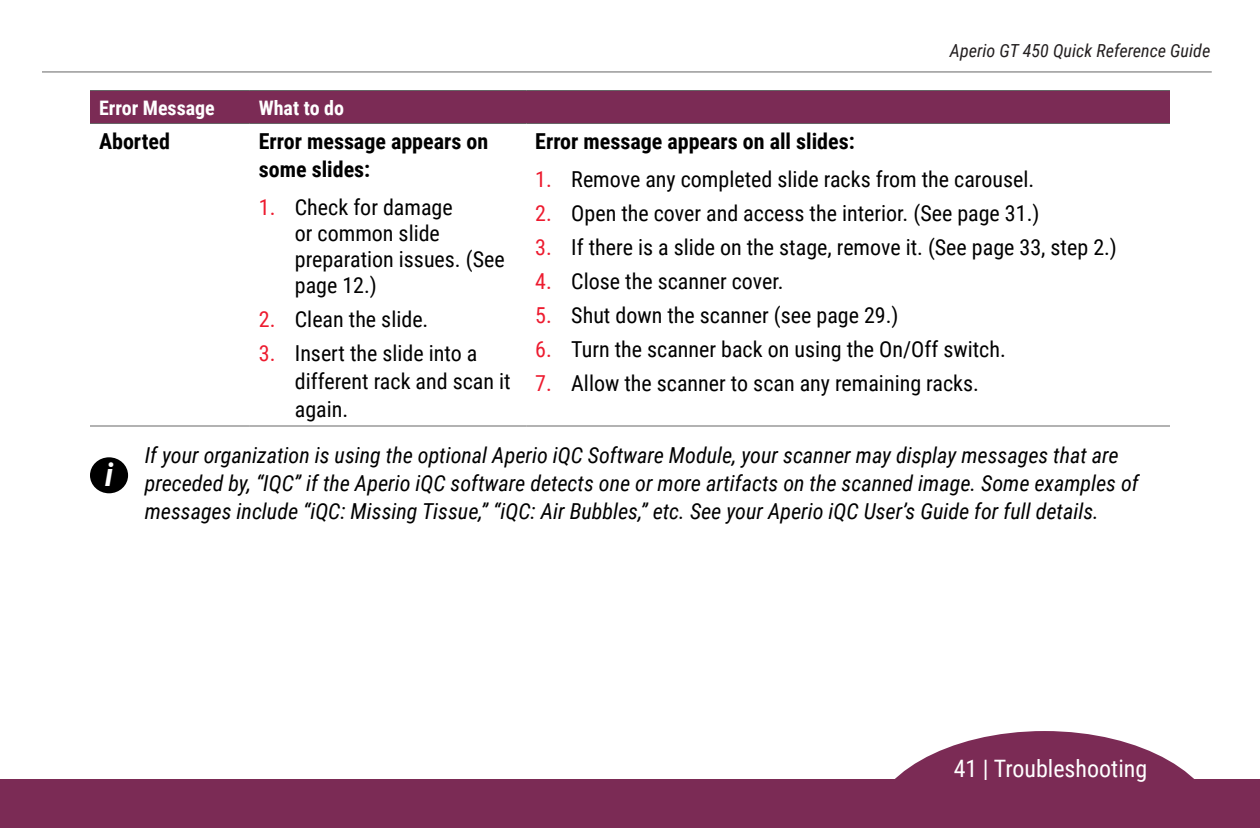
<style>
.page{position:relative;width:1260px;height:828px;background:#fff}
.page>*{position:absolute;margin:0;border:0;box-sizing:border-box;transform-origin:0 0}
.t1{font:italic 700 32px "Roboto Condensed";color:#fff}
.t2{font:24px "Roboto Condensed";color:#fff}
.t3{font:22px/26px "Roboto Condensed";color:#000}
.Body_italic{font:italic 22px/28px "Roboto Condensed";color:#000}
.Body_bold{font:700 22px/28px "Roboto Condensed";color:#000}
.Table_cell_11pt_space_after{font:700 22px "Roboto Condensed";color:#000}
.Table_cell_10pt_space_after_WHITE{font:700 20px "Roboto Condensed";color:#fff}
.t4{font:italic 18px "Roboto Condensed";color:#231f20}
.s1{color:#ed1b2f}
</style>
<div class="page">
<hr style="left:42px;top:72px;width:1170px;height:1px;background:#666">
<div style="left:18px;top:780px;width:1242px;height:48px;background:#7b2b55"></div>
<svg style="left:870px;top:731px;width:349px;height:49px"></svg>
<div style="left:90px;top:91px;width:1080px;height:32px;background:#7b2b55"></div>
<hr style="left:90px;top:90px;width:160px;height:1px;background:#666">
<hr style="left:250px;top:90px;width:276px;height:1px;background:#666">
<hr style="left:526px;top:90px;width:644px;height:1px;background:#666">
<hr style="left:90px;top:123px;width:160px;height:1px;background:#666">
<hr style="left:250px;top:123px;width:276px;height:1px;background:#666">
<hr style="left:526px;top:123px;width:644px;height:1px;background:#666">
<hr style="left:90px;top:426px;width:160px;height:1px;background:#666">
<hr style="left:250px;top:426px;width:276px;height:1px;background:#666">
<hr style="left:526px;top:426px;width:644px;height:1px;background:#666">
<div style="left:90px;top:457px;width:38px;height:36px;background:#000;border-radius:50%"></div>
<p class="Table_cell_10pt_space_after_WHITE" style="left:99px;top:93px;width:117px">Error Message</p>
<p class="Table_cell_10pt_space_after_WHITE" style="left:259px;top:93px;width:87px">What to do</p>
<p class="Table_cell_11pt_space_after" style="left:99px;top:126px;width:73px">Aborted</p>
<p class="Body_bold" style="left:259px;top:126px;width:231px">Error message appears on some slides:</p>
<p class="t3" style="left:295px;top:193px;width:211px;text-indent:-36px"><span class="s1">1.</span> Check for damage<br>or common slide preparation issues. (See page 12.)</p>
<p class="t3" style="left:259px;top:305px;width:171px"><span class="s1">2.</span> Clean the slide.</p>
<p class="t3" style="left:295px;top:338px;width:217px;line-height:28px;text-indent:-36px"><span class="s1">3.</span> Insert the slide into a different rack and scan it again.</p>
<p class="t4" style="left:950px;top:38px;width:262px">Aperio GT 450 Quick Reference Guide</p>
<p class="Body_bold" style="left:535px;top:126px;width:321px">Error message appears on all slides:</p>
<p class="t3" style="left:535px;top:165px;width:500px"><span class="s1">1.</span> Remove any completed slide racks from the carousel.</p>
<p class="t3" style="left:535px;top:199px;width:506px"><span class="s1">2.</span> Open the cover and access the interior. (See page 31.)</p>
<p class="t3" style="left:535px;top:233px;width:583px"><span class="s1">3.</span> If there is a slide on the stage, remove it. (See page 33, step 2.)</p>
<p class="t3" style="left:535px;top:267px;width:250px"><span class="s1">4.</span> Close the scanner cover.</p>
<p class="t3" style="left:535px;top:301px;width:365px"><span class="s1">5.</span> Shut down the scanner (see page 29.)</p>
<p class="t3" style="left:535px;top:335px;width:472px"><span class="s1">6.</span> Turn the scanner back on using the On/Off switch.</p>
<p class="t3" style="left:535px;top:369px;width:445px"><span class="s1">7.</span> Allow the scanner to scan any remaining racks.</p>
<p class="t1" style="left:105px;top:453px;width:9px">i</p>
<p class="Body_italic" style="left:145px;top:440px;width:996px">If your organization is using the optional Aperio iQC Software Module, your scanner may display messages that are preceded by, “IQC” if the Aperio iQC software detects one or more artifacts on the scanned image. Some examples of messages include “iQC: Missing Tissue,” “iQC: Air Bubbles,” etc. See your Aperio iQC User’s Guide for full details.</p>
<p class="t2" style="left:954px;top:752px;width:195px">41 | Troubleshooting</p>
</div>
